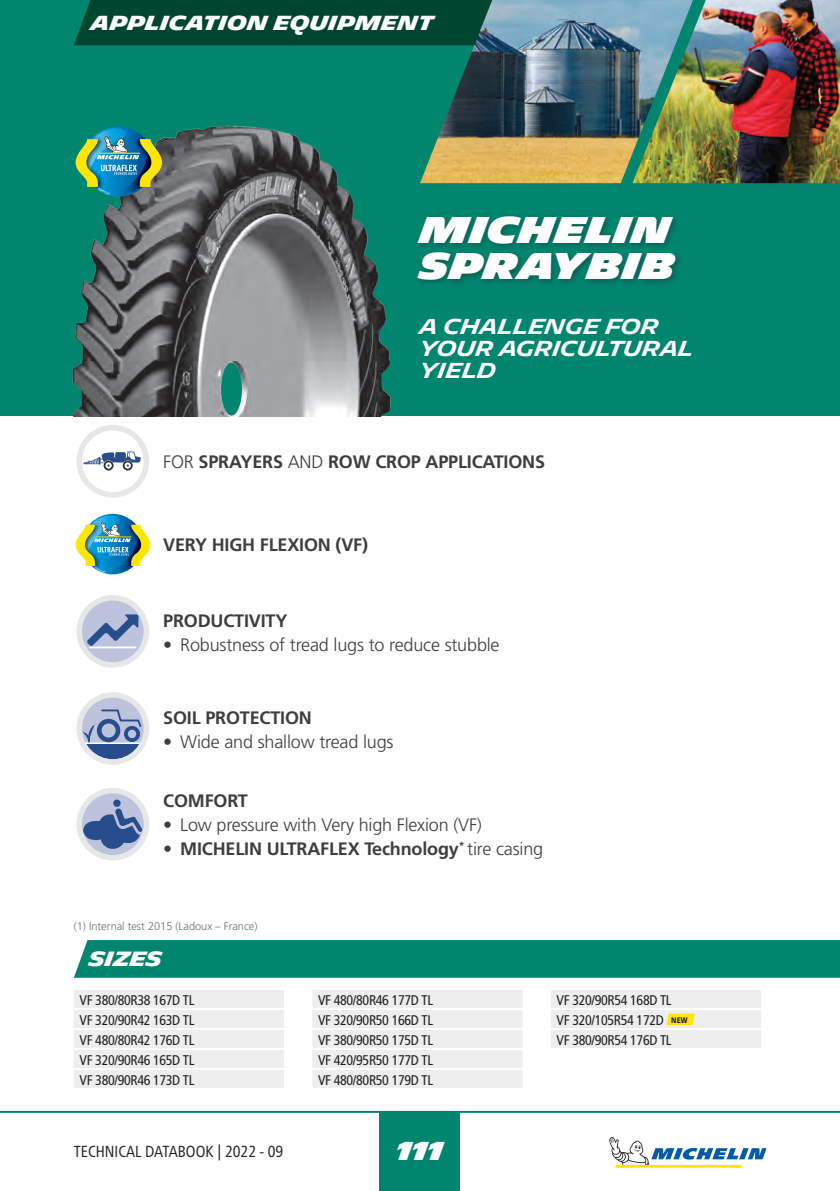
<style>
.page{position:relative;width:840px;height:1191px;background:#fff}
.page>*{position:absolute;margin:0;border:0;box-sizing:border-box;transform-origin:0 0}
.t1{font:900 36.2px/36px "Michelin";color:#fff}
.t2{font:900 25px "Michelin";color:#fff}
.t3{font:600 21px/22px "Michelin";letter-spacing:-.02em;color:#fff}
.t4{font:700 20px "Michelin";letter-spacing:-.025em;color:#fff}
.t5{font:700 19.8px "Michelin";color:#fff}
.t6{font:18px "Frutiger LT 65 Bd";letter-spacing:-.01em;color:#3e3e3f}
.t7{font:18px "Frutiger LT 45 Lt";letter-spacing:-.01em;color:#3e3e3f}
.t8{font:condensed 16px "Frutiger Neue LTW1 G";color:#231f20}
.t9{font:14px/20px "Frutiger LT 57 Cn";letter-spacing:-.025em;color:#231f20;text-align:justify}
.t10{font:14px "Frutiger LT 45 Lt";color:#231f20}
.t11{font:11px "Frutiger LT 45 Lt";color:#6c6d70}
.s1{font-family:"Frutiger LT 45 Lt"}
</style>
<div class="page">
<hr style="left:0;top:1111px;width:839px;height:2px;background:#00856f">
<div style="left:379px;top:1112px;width:81px;height:79px;background:#00856f"></div>
<svg style="left:609px;top:1137px;width:157px;height:30px"></svg>
<div style="left:0;top:0;width:839px;height:416px;background:#00856f"></div>
<div style="left:74px;top:0;width:346px;height:45px;background:#004530"></div>
<div style="left:74px;top:940px;width:765px;height:37px;background:#00856f"></div>
<div style="left:76px;top:425px;width:73px;height:72px;border:6px solid #e6e7e9;border-radius:50%"></div>
<svg style="left:83px;top:451px;width:58px;height:19px"></svg>
<svg style="left:79px;top:790px;width:67px;height:68px"></svg>
<div style="left:76px;top:788px;width:73px;height:72px;border:6px solid #e6e7e9;border-radius:50%"></div>
<div style="left:113px;top:799px;width:8px;height:8px;background:#284d8c;border-radius:50%"></div>
<svg style="left:83px;top:808px;width:59px;height:42px;background:#7187b2"></svg>
<div style="left:414px;top:213px;width:269px;height:75px;background:#231f20;opacity:.4"></div>
<div style="left:82px;top:697px;width:61px;height:62px;background:#284d8c;border-radius:50%"></div>
<svg style="left:83px;top:699px;width:63px;height:45px"></svg>
<div style="left:76px;top:692px;width:73px;height:73px;border:6px solid #e6e7e9;border-radius:50%"></div>
<svg style="left:79px;top:598px;width:67px;height:67px"></svg>
<div style="left:76px;top:595px;width:73px;height:73px;border:6px solid #e6e7e9;border-radius:50%"></div>
<svg style="left:87px;top:614px;width:51px;height:32px;background:#8d9dc2"></svg>
<hr style="left:90px;top:646px;width:45px;height:2px;background:#fff">
<img style="left:102px;top:572px;width:22px;height:1px">
<img style="left:96px;top:515px;width:28px;height:7px">
<img style="left:124px;top:520px;width:10px;height:2px">
<img style="left:92px;top:520px;width:10px;height:2px">
<img style="left:72px;top:125px;width:319px;height:291px">
<img style="left:420px;top:0;width:212px;height:183px">
<img style="left:632px;top:0;width:207px;height:183px">
<div style="left:74px;top:990px;width:210px;height:18px;background:#eeeeef"></div>
<div style="left:74px;top:1010px;width:210px;height:18px;background:#eeeeef"></div>
<div style="left:74px;top:1030px;width:210px;height:18px;background:#eeeeef"></div>
<div style="left:74px;top:1050px;width:210px;height:18px;background:#eeeeef"></div>
<div style="left:74px;top:1070px;width:210px;height:18px;background:#eeeeef"></div>
<div style="left:312px;top:990px;width:210px;height:18px;background:#eeeeef"></div>
<div style="left:312px;top:1010px;width:210px;height:18px;background:#eeeeef"></div>
<div style="left:312px;top:1030px;width:210px;height:18px;background:#eeeeef"></div>
<div style="left:312px;top:1050px;width:210px;height:18px;background:#eeeeef"></div>
<div style="left:312px;top:1070px;width:210px;height:18px;background:#eeeeef"></div>
<div style="left:550px;top:990px;width:210px;height:18px;background:#eeeeef"></div>
<div style="left:550px;top:1010px;width:210px;height:18px;background:#eeeeef"></div>
<div style="left:550px;top:1030px;width:210px;height:18px;background:#eeeeef"></div>
<svg style="left:666px;top:1013px;width:28px;height:12px"></svg>
<img style="left:99px;top:128px;width:32px;height:8px">
<img style="left:132px;top:134px;width:21px;height:2px">
<img style="left:83px;top:134px;width:23px;height:2px">
<img style="left:76px;top:522px;width:74px;height:50px">
<img style="left:76px;top:136px;width:86px;height:59px">
<h3 class="t5" style="left:91px;top:11px;width:344px">APPLICATION EQUIPMENT</h3>
<h1 class="t1" style="left:420px;top:213px;width:257px">MICHELIN<br>SPRAYBIB</h1>
<h3 class="t3" style="left:420px;top:315px;width:275px">A CHALLENGE FOR<br>YOUR aGRICULTURAL<br>YIELD</h3>
<p class="t6" style="left:163px;top:451px;width:383px"><span class="s1">FOR</span> SPRAYERS <span class="s1">AND</span> ROW CROP APPLICATIONS</p>
<p class="t6" style="left:163px;top:534px;width:206px">VERY HIGH FLEXION (VF)</p>
<p class="t6" style="left:163px;top:610px;width:126px">PRODUCTIVITY</p>
<p class="t7" style="left:163px;top:634px;width:338px">• Robustness of tread lugs to reduce stubble</p>
<p class="t6" style="left:163px;top:707px;width:150px">SOIL PROTECTION</p>
<p class="t7" style="left:163px;top:731px;width:232px">• Wide and shallow tread lugs</p>
<p class="t6" style="left:163px;top:790px;width:86px">COMFORT</p>
<p class="t7" style="left:163px;top:815px;width:320px">• Low pressure with Very high Flexion (VF)</p>
<p class="t6" style="left:163px;top:838px;width:381px">• MICHELIN ULTRAFLEX Technology<sup>*</sup> <span class="s1">tire casing</span></p>
<p class="t11" style="left:74px;top:920px;width:185px">(1) Internal test 2015 (Ladoux – France)</p>
<h3 class="t4" style="left:89px;top:947px;width:74px">SIZES</h3>
<p class="t9" style="left:79px;top:990px;width:116px">VF 380/80R38 167D TL VF 320/90R42 163D TL VF 480/80R42 176D TL VF 320/90R46 165D TL VF 380/90R46 173D TL</p>
<p class="t9" style="left:318px;top:990px;width:116px">VF 480/80R46 177D TL VF 320/90R50 166D TL VF 380/90R50 175D TL VF 420/95R50 177D TL VF 480/80R50 179D TL</p>
<p class="t9" style="left:556px;top:990px;width:132px;text-align:left">VF 320/90R54 168D TL<br>VF 320/105R54 172D <sup>NEW<br></sup>VF 380/90R54 176D TL</p>
<p class="t10" style="left:74px;top:1144px;width:266px">AG TIRES TECHNICAL DATABOOK | 2022-05</p>
<h2 class="t2" style="left:396px;top:1137px;width:48px">111</h2>
<p class="t8" style="left:74px;top:1140px;width:211px">TECHNICAL DATABOOK | 2022 - 09</p>
</div>
